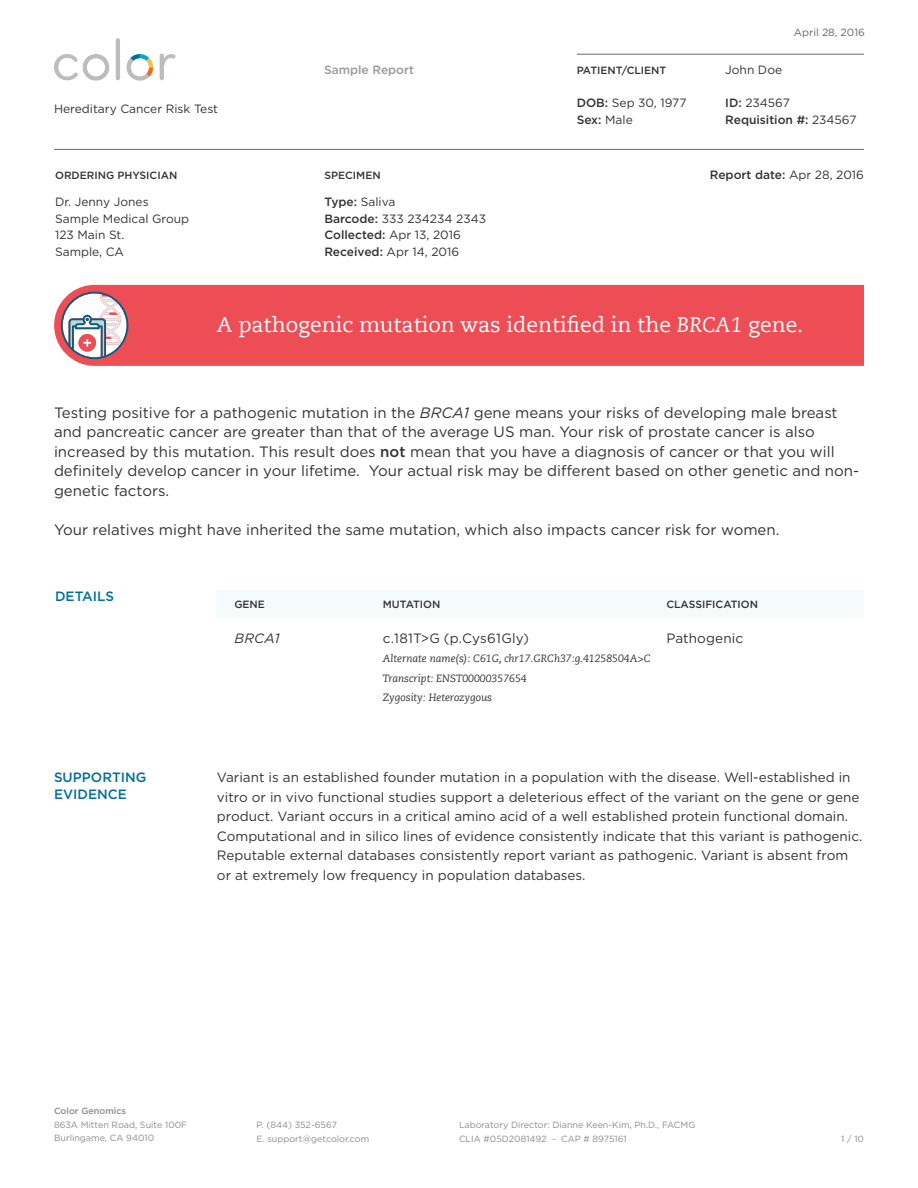
<style>
.page{position:relative;width:918px;height:1188px;background:#fff}
.page>*{position:absolute;margin:0;border:0;box-sizing:border-box;transform-origin:0 0}
.t1{font:21px "Caecilia Com 55 Roman";color:#fff}
.Callout_Body{font:15px/19.5px "Gotham";color:#333}
.t2{font:13.5px/19.5px "Gotham";color:#333}
.t3{font:500 13.5px "Gotham";color:#006f98}
.t4{font:13.5px "Gotham";letter-spacing:.02em;color:#333}
.t5{font:italic 13.5px "Gotham";letter-spacing:.02em;color:#333}
.t6{font:12px "Gotham";color:#333}
.t7{font:500 12px "Gotham";color:#333}
.t8{font:500 12px "Gotham";color:#99999a}
.t9{font:italic 10.5px "Caecilia Com 56";color:#333}
.t10{font:500 10.5px "Gotham";color:#333}
.t11{font:10.5px "Gotham";color:#666767}
.t12{font:9px/13.5px "Gotham";color:#8c8b8e}
.t13{font:500 9px "Gotham";color:#8c8b8e}
.s1{font-weight:500}
.s2{font-weight:400}
.s3{font-family:"Caecilia Com 56";font-style:italic}
.s4{font-style:italic}
</style>
<div class="page">
<svg style="left:116px;top:38px;width:37px;height:43px"></svg>
<svg style="left:54px;top:54px;width:55px;height:27px"></svg>
<svg style="left:160px;top:54px;width:16px;height:26px"></svg>
<hr style="left:577px;top:54px;width:287px;height:1px;background:#666767">
<hr style="left:54px;top:149px;width:810px;height:1px;background:#666767">
<div style="left:54px;top:285px;width:810px;height:81px;background:#ed4e55"></div>
<div style="left:217px;top:590px;width:647px;height:27px;background:#f5fbfb"></div>
<svg style="left:61px;top:292px;width:67px;height:67px"></svg>
<p class="t6" style="left:54px;top:101px;width:166px">Hereditary Cancer Risk Test</p>
<p class="t10" style="left:55px;top:168px;width:124px">ORDERING PHYSICIAN</p>
<p class="t6" style="left:55px;top:194px;width:95px">Dr. Jenny Jones</p>
<p class="t6" style="left:55px;top:211px;width:136px">Sample Medical Group</p>
<p class="t6" style="left:55px;top:227px;width:71px">123 Main St.</p>
<p class="t6" style="left:55px;top:244px;width:71px">Sample, CA</p>
<p class="t8" style="left:324px;top:61px;width:92px">Sample Report</p>
<p class="t10" style="left:324px;top:168px;width:58px">SPECIMEN</p>
<p class="t6" style="left:324px;top:194px;width:73px"><span class="s1">Type:</span> Saliva</p>
<p class="t6" style="left:324px;top:211px;width:163px"><span class="s1">Barcode:</span> 333 234234 2343</p>
<p class="t7" style="left:324px;top:227px;width:138px">Collected: <span class="s2">Apr 13, 2016</span></p>
<p class="t6" style="left:324px;top:244px;width:136px"><span class="s1">Received:</span> Apr 14, 2016</p>
<p class="t11" style="left:794px;top:25px;width:73px">April 28, 2016</p>
<p class="t10" style="left:577px;top:64px;width:91px">PATIENT/CLIENT</p>
<p class="t6" style="left:725px;top:62px;width:59px">John Doe</p>
<p class="t6" style="left:577px;top:95px;width:111px"><span class="s1">DOB:</span> Sep 30, 1977</p>
<p class="t6" style="left:725px;top:95px;width:66px"><span class="s1">ID:</span> 234567</p>
<p class="t7" style="left:577px;top:112px;width:58px">Sex: <span class="s2">Male</span></p>
<p class="t7" style="left:725px;top:112px;width:133px">Requisition #: <span class="s2">234567</span></p>
<p class="t7" style="left:710px;top:167px;width:156px">Report date: <span class="s2">Apr 28, 2016</span></p>
<p class="t1" style="left:217px;top:311px;width:587px">A pathogenic mutation was identified in the <span class="s3">BRCA1</span> gene.</p>
<p class="Callout_Body" style="left:54px;top:402px;width:807px">Testing positive for a pathogenic mutation in the <span class="s4">BRCA1</span> gene means your risks of developing male breast and pancreatic cancer are greater than that of the average US man. Your risk of prostate cancer is also increased by this mutation. This result does <span class="s1">not</span> mean that you have a diagnosis of cancer or that you will definitely develop cancer in your lifetime. Your actual risk may be different based on other genetic and non&shy;genetic factors.</p>
<p class="Callout_Body" style="left:54px;top:519px;width:727px">Your relatives might have inherited the same mutation, which also impacts cancer risk for women.</p>
<p class="t3" style="left:55px;top:587px;width:61px">DETAILS</p>
<p class="t3" style="left:54px;top:769px;width:94px">SUPPORTING</p>
<p class="t3" style="left:54px;top:785px;width:74px">EVIDENCE</p>
<p class="t10" style="left:234px;top:597px;width:32px">GENE</p>
<p class="t10" style="left:383px;top:597px;width:59px">MUTATION</p>
<p class="t10" style="left:666px;top:597px;width:93px">CLASSIFICATION</p>
<p class="t5" style="left:234px;top:629px;width:47px">BRCA1</p>
<p class="t4" style="left:383px;top:629px;width:148px">c.181T&gt;G (p.Cys61Gly)</p>
<p class="t2" style="left:666px;top:628px;width:78px">Pathogenic</p>
<p class="t9" style="left:383px;top:652px;width:269px">Alternate name(s): C61G, chr17.GRCh37:g.41258504A&gt;C</p>
<p class="t9" style="left:383px;top:671px;width:145px">Transcript: ENST00000357654</p>
<p class="t9" style="left:383px;top:691px;width:111px">Zygosity: Heterozygous</p>
<p class="t2" style="left:217px;top:768px;width:647px">Variant is an established founder mutation in a population with the disease. Well-established in vitro or in vivo functional studies support a deleterious effect of the variant on the gene or gene product. Variant occurs in a critical amino acid of a well established protein functional domain.<br>Computational and in silico lines of evidence consistently indicate that this variant is pathogenic.<br>Reputable external databases consistently report variant as pathogenic. Variant is absent from or at extremely low frequency in population databases.</p>
<p class="t13" style="left:54px;top:1105px;width:74px">Color Genomics</p>
<p class="t12" style="left:54px;top:1118px;width:135px">863A Mitten Road, Suite 100F<br>Burlingame, CA 94010</p>
<p class="t12" style="left:256px;top:1118px;width:114px">P. (844) 352-6567<br>E. support@getcolor.com</p>
<p class="t12" style="left:459px;top:1118px;width:238px">Laboratory Director: Dianne Keen-Kim, Ph.D., FACMG<br>CLIA #05D2081492 - CAP # 8975161</p>
<p class="t12" style="left:841px;top:1131px;width:24px">1 / 10</p>
</div>
